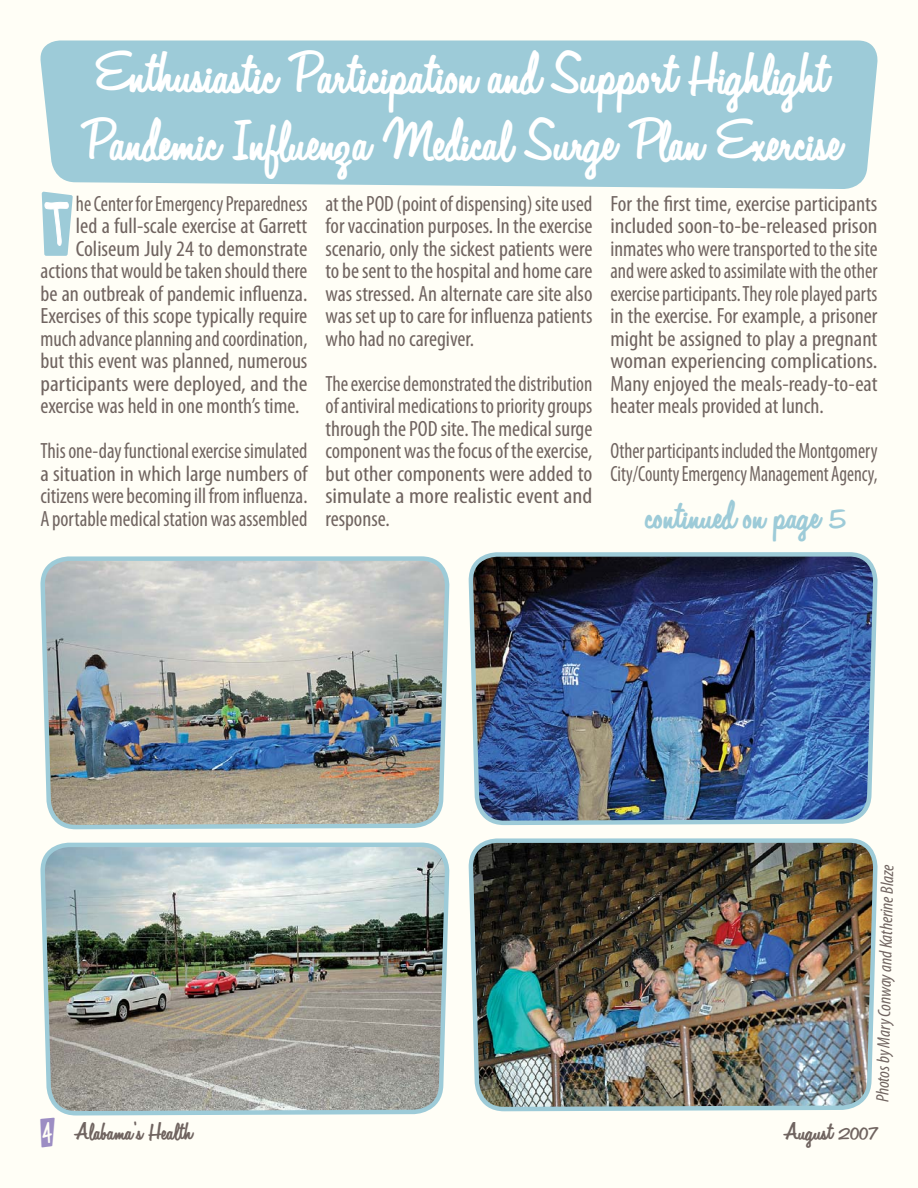
<style>
.page{position:relative;width:918px;height:1188px;background:#fffef6}
.page>*{position:absolute;margin:0;border:0;box-sizing:border-box;transform-origin:0 0}
.t1{font:42.6px/67.1px "Automobile";letter-spacing:-.01em;color:#fff;text-align:center}
.t2{font:38.85px "Klink O Mite";color:#9c8dc3}
.t3{font:28.5px "Automobile";color:#9dcbd8}
.t4{font:condensed 22.2px/22.5px "Myriad Pro";color:#706460;text-align:justify}
.t5{font:condensed 22.2px/22.5px "Myriad Pro";color:#706460;text-align:justify;scale:.93 1}
.t6{font:condensed 22.2px/22.5px "Myriad Pro";color:#706460;text-align:justify;scale:.94 1}
.t7{font:condensed 22.2px/22.5px "Myriad Pro";color:#706460;scale:.89 1}
.t8{font:condensed 22.2px "Myriad Pro";color:#706460;scale:.95 1}
.t9{font:condensed 22.2px "Myriad Pro";color:#706460;scale:.9 1}
.t10{font:condensed 22.2px "Myriad Pro";color:#706460;scale:1.09 1}
.t11{font:condensed 22.2px "Myriad Pro";color:#706460;scale:1.04 1}
.t12{font:italic condensed 18px "Myriad Pro";color:#706460}
.t13{font:18px "Automobile";color:#706460}
</style>
<div class="page">
<div style="left:40px;top:40px;width:838px;height:149px;background:#9dcbd8"></div>
<img style="left:42px;top:556px;width:408px;height:560px">
<img style="left:470px;top:552px;width:408px;height:560px">
<svg style="left:42px;top:192px;width:31px;height:64px;background:#abd2dc"></svg>
<h1 class="t1" style="left:81px;top:49px;width:762px">Enthusiastic Participation and Support Highlight<br>Pandemic Influenza Medical Surge Plan Exercise</h1>
<p class="t9" style="left:76px;top:195px;width:259px">he Center for Emergency Preparedness</p>
<p class="t4" style="left:76px;top:217px;width:233px">led a full-scale exercise at Garrett</p>
<p class="t11" style="left:76px;top:240px;width:224px">Coliseum July 24 to demonstrate</p>
<p class="t4" style="left:40px;top:262px;width:269px">actions that would be taken should there</p>
<p class="t4" style="left:40px;top:285px;width:269px">be an outbreak of pandemic influenza.</p>
<p class="t4" style="left:40px;top:307px;width:268px">Exercises of this scope typically require</p>
<p class="t8" style="left:40px;top:330px;width:283px">much advance planning and coordination,</p>
<p class="t4" style="left:40px;top:352px;width:269px">but this event was planned, numerous</p>
<p class="t10" style="left:40px;top:375px;width:246px">participants were deployed, and the</p>
<p class="t4" style="left:40px;top:397px;width:261px">exercise was held in one month’s time.</p>
<p class="t6" style="left:40px;top:442px;width:286px">This one-day functional exercise simulated a situation in which large numbers of citizens were becoming ill from influenza.<br>A portable medical station was assembled</p>
<p class="t4" style="left:326px;top:195px;width:269px">at the POD (point of dispensing) site used for vaccination purposes. In the exercise scenario, only the sickest patients were to be sent to the hospital and home care was stressed. An alternate care site also was set up to care for influenza patients who had no caregiver.</p>
<p class="t5" style="left:326px;top:375px;width:289px">The exercise demonstrated the distribution of antiviral medications to priority groups through the POD site. The medical surge component was the focus of the exercise, but other components were added to simulate a more realistic event and response.</p>
<p class="t4" style="left:610px;top:195px;width:269px">For the first time, exercise participants included soon-to-be-released prison inmates who were transported to the site and were asked to assimilate with the other exercise participants. They role played parts in the exercise. For example, a prisoner might be assigned to play a pregnant woman experiencing complications.<br>Many enjoyed the meals-ready-to-eat heater meals provided at lunch.</p>
<p class="t7" style="left:610px;top:442px;width:302px">Other participants included the Montgomery<br>City/County Emergency Management Agency,</p>
<p class="t3" style="left:645px;top:501px;width:203px">continued on page 5</p>
<p class="t12" style="left:876px;top:1102px;width:239px;rotate:-89deg">Photos by Mary Conway and Katherine Blaze</p>
<h2 class="t2" style="left:40px;top:1117px;width:15px">4</h2>
<p class="t13" style="left:74px;top:1122px;width:120px">Alabama’s Health</p>
<p class="t13" style="left:783px;top:1122px;width:96px">August 2007</p>
</div>
